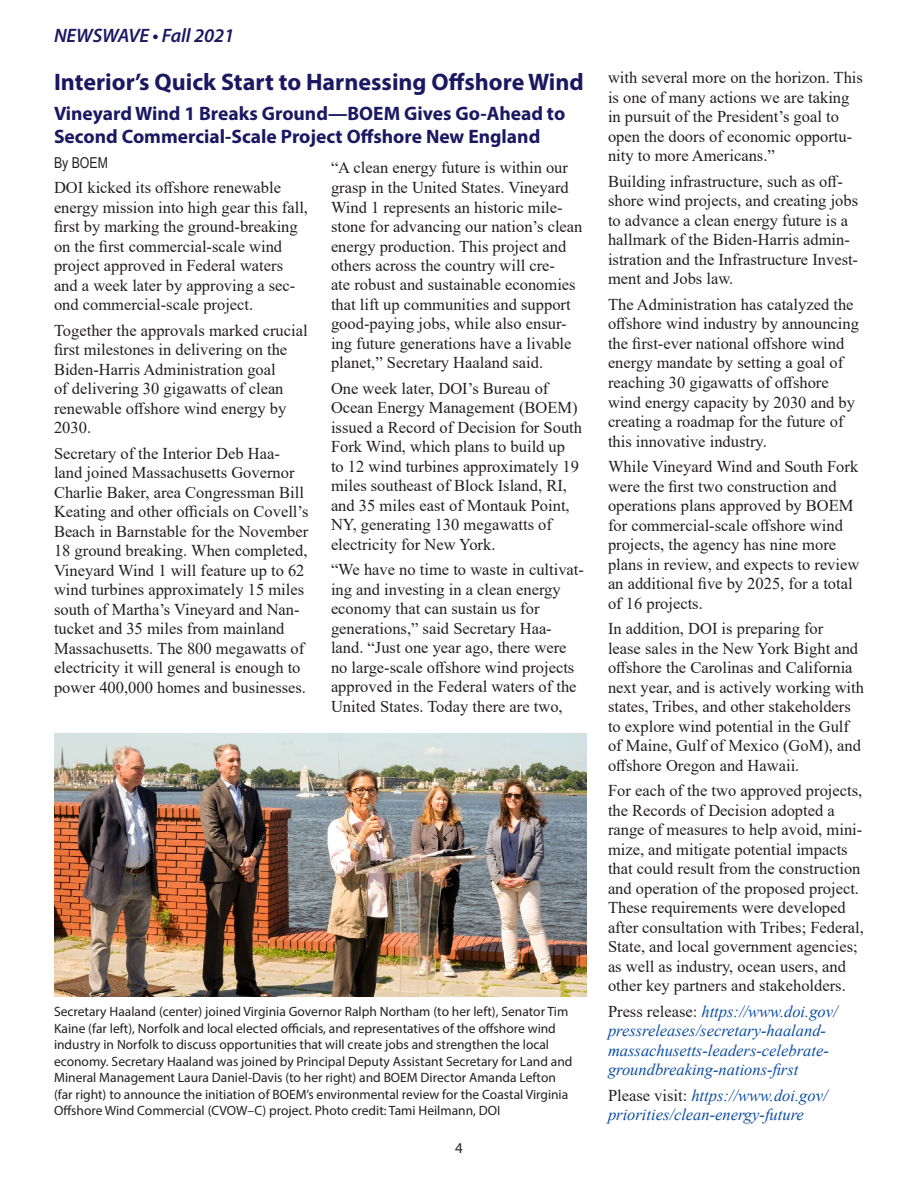
<style>
.page{position:relative;width:918px;height:1188px;background:#fff}
.page>*{position:absolute;margin:0;border:0;box-sizing:border-box;transform-origin:0 0}
.Heading_1{font:700 24px "Myriad Pro";color:#1b1862}
.Heading_2{font:700 19.5px/22.5px "Myriad Pro";color:#1b1862}
.t1{font:italic 600 19.5px "Myriad Pro";letter-spacing:-.005em;color:#1b1862}
.Body_Text{font:16.5px/19.5px "Times New Roman";color:#231f20}
.Body_Text-2{font:italic 16.5px/19.5px "Times New Roman";color:#0d4da1}
.Authors{font:15px "Arial Narrow";color:#231f20}
.t2{font:15px "Myriad Pro";color:#231f20}
.FigureCaption{font:13.5px/16.5px "Myriad Pro";color:#231f20}
.s1{font-style:normal;color:#231f20}
</style>
<div class="page">
<img style="left:54px;top:734px;width:533px;height:262px">
<p class="t1" style="left:54px;top:23px;width:182px">NEWSWAVE • Fall 2021</p>
<p class="Heading_1" style="left:54px;top:66px;width:531px">Interior’s Quick Start to Harnessing Offshore Wind</p>
<p class="Heading_2" style="left:54px;top:102px;width:513px">Vineyard Wind 1 Breaks Ground—BOEM Gives Go-Ahead to<br>Second Commercial-Scale Project Offshore New England</p>
<p class="Authors" style="left:54px;top:152px;width:55px">By BOEM</p>
<p class="Body_Text" style="left:54px;top:177px;width:256px">DOI kicked its offshore renewable energy mission into high gear this fall, first by marking the ground-breaking on the first commercial-scale wind project approved in Federal waters and a week later by approving a sec&shy;ond commercial-scale project.</p>
<p class="Body_Text" style="left:54px;top:320px;width:255px">Together the approvals marked crucial first milestones in delivering on the<br>Biden-Harris Administration goal<br>of delivering 30 gigawatts of clean renewable offshore wind energy by<br>2030.</p>
<p class="Body_Text" style="left:54px;top:443px;width:256px">Secretary of the Interior Deb Haa&shy;land joined Massachusetts Governor Charlie Baker, area Congressman Bill Keating and other officials on Covell’s Beach in Barnstable for the November 18 ground breaking. When completed, Vineyard Wind 1 will feature up to 62 wind turbines approximately 15 miles south of Martha’s Vineyard and Nan&shy;tucket and 35 miles from mainland Massachusetts. The 800 megawatts of electricity it will general is enough to power 400,000 homes and businesses.</p>
<p class="Body_Text" style="left:331px;top:158px;width:253px">“A clean energy future is within our grasp in the United States. Vineyard Wind 1 represents an historic mile&shy;stone for advancing our nation’s clean energy production. This project and others across the country will cre-<br>ate robust and sustainable economies that lift up communities and support good-paying jobs, while also ensur&shy;ing future generations have a livable planet,” Secretary Haaland said.</p>
<p class="Body_Text" style="left:331px;top:378px;width:253px">One week later, DOI’s Bureau of Ocean Energy Management (BOEM) issued a Record of Decision for South Fork Wind, which plans to build up<br>to 12 wind turbines approximately 19 miles southeast of Block Island, RI, and 35 miles east of Montauk Point, NY, generating 130 megawatts of electricity for New York.</p>
<p class="Body_Text" style="left:331px;top:560px;width:254px">“We have no time to waste in cultivat&shy;ing and investing in a clean energy economy that can sustain us for generations,” said Secretary Haa&shy;land. “Just one year ago, there were no large-scale offshore wind projects approved in the Federal waters of the United States. Today there are two,</p>
<p class="FigureCaption" style="left:54px;top:1003px;width:520px">Secretary Haaland (center) joined Virginia Governor Ralph Northam (to her left), Senator Tim Kaine (far left), Norfolk and local elected officials, and representatives of the offshore wind industry in Norfolk to discuss opportunities that will create jobs and strengthen the local economy. Secretary Haaland was joined by Principal Deputy Assistant Secretary for Land and Mineral Management Laura Daniel-Davis (to her right) and BOEM Director Amanda Lefton (far right) to announce the initiation of BOEM’s environmental review for the Coastal Virginia Offshore Wind Commercial (CVOW–C) project. Photo credit: Tami Heilmann, DOI</p>
<p class="t2" style="left:455px;top:1139px;width:9px">4</p>
<p class="Body_Text" style="left:608px;top:68px;width:256px">with several more on the horizon. This is one of many actions we are taking in pursuit of the President’s goal to open the doors of economic opportu&shy;nity to more Americans.”</p>
<p class="Body_Text" style="left:608px;top:171px;width:252px">Building infrastructure, such as off&shy;shore wind projects, and creating jobs to advance a clean energy future is a hallmark of the Biden-Harris admin&shy;istration and the Infrastructure Invest&shy;ment and Jobs law.</p>
<p class="Body_Text" style="left:608px;top:294px;width:253px">The Administration has catalyzed the offshore wind industry by announcing the first-ever national offshore wind energy mandate by setting a goal of reaching 30 gigawatts of offshore wind energy capacity by 2030 and by creating a roadmap for the future of this innovative industry.</p>
<p class="Body_Text" style="left:608px;top:456px;width:253px">While Vineyard Wind and South Fork were the first two construction and operations plans approved by BOEM for commercial-scale offshore wind projects, the agency has nine more plans in review, and expects to review an additional five by 2025, for a total of 16 projects.</p>
<p class="Body_Text" style="left:608px;top:618px;width:258px">In addition, DOI is preparing for<br>lease sales in the New York Bight and offshore the Carolinas and California next year, and is actively working with states, Tribes, and other stakeholders to explore wind potential in the Gulf of Maine, Gulf of Mexico (GoM), and offshore Oregon and Hawaii.</p>
<p class="Body_Text" style="left:608px;top:780px;width:258px">For each of the two approved projects, the Records of Decision adopted a range of measures to help avoid, mini&shy;mize, and mitigate potential impacts that could result from the construction and operation of the proposed project.<br>These requirements were developed after consultation with Tribes; Federal, State, and local government agencies; as well as industry, ocean users, and other key partners and stakeholders.</p>
<p class="Body_Text-2" style="left:608px;top:1001px;width:231px"><span class="s1">Press release:</span> https://www.doi.gov/</p>
<p class="Body_Text-2" style="left:608px;top:1020px;width:222px">pressreleases/secretary-haaland&shy;massachusetts-leaders-celebrate&shy;groundbreaking-nations-first</p>
<p class="Body_Text-2" style="left:608px;top:1085px;width:221px"><span class="s1">Please visit:</span> https://www.doi.gov/</p>
<p class="Body_Text-2" style="left:608px;top:1104px;width:197px">priorities/clean-energy-future</p>
</div>
